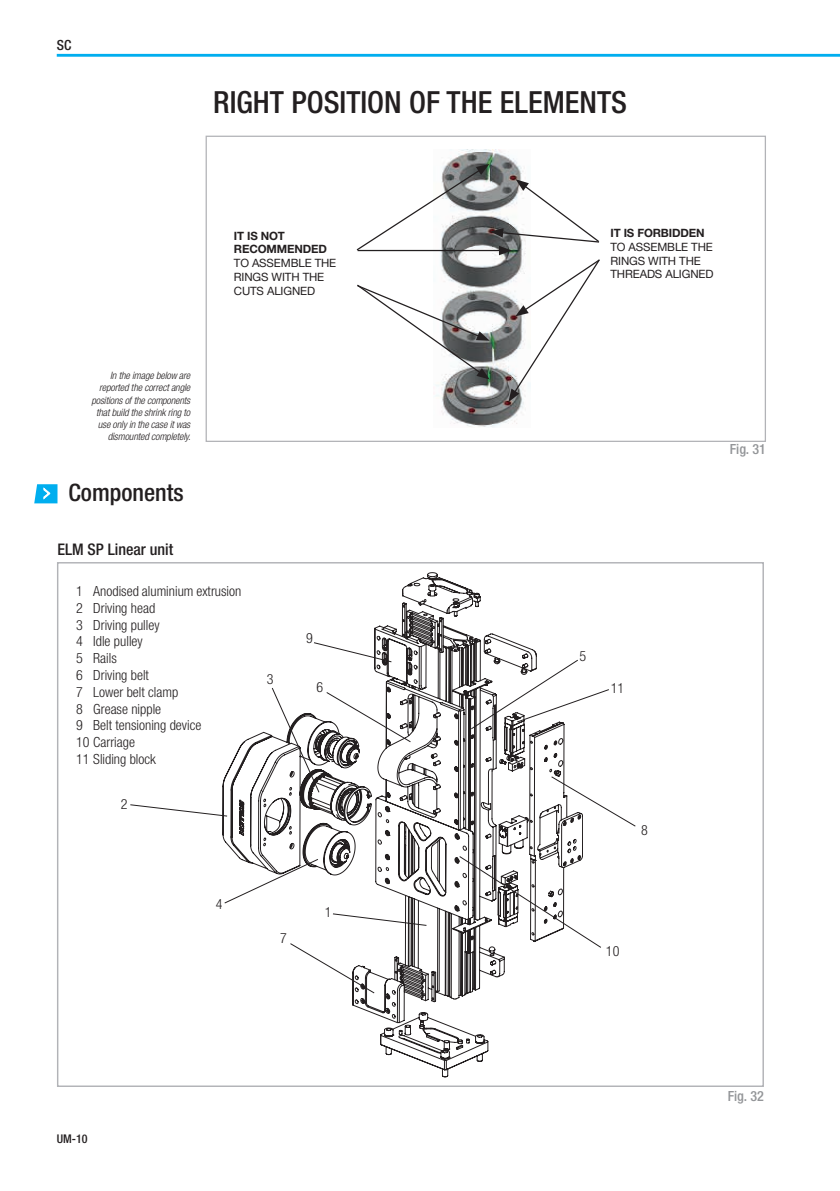
<style>
.page{position:relative;width:840px;height:1191px;background:#fff}
.page>*{position:absolute;margin:0;border:0;box-sizing:border-box;transform-origin:0 0}
.t1{font:500 condensed 30.6px "Helvetica Neue LT Std";color:#231f20}
.t2{font:500 condensed 24px "Helvetica Neue LT Std";color:#231f20}
.t3{font:500 condensed 16px "Helvetica Neue LT Std";color:#231f20}
.t4{font:300 condensed 14px/16.8px "Helvetica Neue LT Std";color:#231f20}
.t5{font:500 condensed 14px "Helvetica Neue LT Std";color:#939598}
.t6{font:500 condensed 14px "Helvetica Neue LT Std";color:#231f20}
.t7{font:500 condensed 12px "Helvetica Neue LT Std";color:#231f20}
.t8{font:11.4px/13.8px "Helvetica Neue LT Std";letter-spacing:-.01em;color:#231f20}
.t9{font:700 11.4px/13.8px "Helvetica Neue LT Std";letter-spacing:-.01em;color:#231f20}
.t10{font:italic 300 condensed 10.2px/12.2px "Helvetica Neue LT Std";letter-spacing:-.01em;color:#231f20;text-align:right}
</style>
<div class="page">
<hr style="left:57px;top:54px;width:782px;height:3px;background:#00aeef">
<svg style="left:34px;top:484px;width:23px;height:19px"></svg>
<div style="left:205px;top:136px;width:560px;height:306px;border:1px solid #b2b3b7"></div>
<svg style="left:222px;top:572px;width:359px;height:505px"></svg>
<svg style="left:313px;top:642px;width:79px;height:20px"></svg>
<svg style="left:326px;top:692px;width:85px;height:50px"></svg>
<svg style="left:271px;top:687px;width:48px;height:106px"></svg>
<svg style="left:130px;top:804px;width:97px;height:12px"></svg>
<svg style="left:224px;top:858px;width:94px;height:45px"></svg>
<svg style="left:289px;top:943px;width:85px;height:50px"></svg>
<svg style="left:332px;top:913px;width:95px;height:13px"></svg>
<svg style="left:458px;top:856px;width:143px;height:92px"></svg>
<svg style="left:550px;top:776px;width:85px;height:51px"></svg>
<svg style="left:470px;top:659px;width:139px;height:70px"></svg>
<img style="left:441px;top:150px;width:83px;height:278px">
<svg style="left:356px;top:164px;width:244px;height:238px"></svg>
<p class="t6" style="left:57px;top:36px;width:16px">SC</p>
<h1 class="t1" style="left:213px;top:83px;width:415px">RIGHT POSITION OF THE ELEMENTS</h1>
<p class="t10" style="left:91px;top:370px;width:101px">In the image below are reported the correct angle positions of the components that build the shrink ring to use only in the case it was dismounted completely.</p>
<h2 class="t2" style="left:68px;top:478px;width:117px">Components</h2>
<p class="t9" style="left:234px;top:228px;width:95px">IT IS NOT<br>RECOMMENDED</p>
<p class="t8" style="left:234px;top:256px;width:104px">TO ASSEMBLE THE<br>RINGS WITH THE<br>CUTS ALIGNED</p>
<p class="t3" style="left:57px;top:539px;width:117px">ELM SP Linear unit</p>
<p class="t4" style="left:76px;top:582px;width:166px">1 Anodised aluminium extrusion<br>2 Driving head<br>3 Driving pulley<br>4 Idle pulley<br>5 Rails<br>6 Driving belt<br>7 Lower belt clamp<br>8 Grease nipple<br>9 Belt tensioning device<br>10 Carriage<br>11 Sliding block</p>
<p class="t4" style="left:121px;top:795px;width:8px">2</p>
<p class="t4" style="left:267px;top:670px;width:8px">3</p>
<p class="t4" style="left:306px;top:630px;width:8px">9</p>
<p class="t4" style="left:316px;top:678px;width:8px">6</p>
<p class="t4" style="left:216px;top:896px;width:8px">4</p>
<p class="t4" style="left:280px;top:929px;width:8px">7</p>
<p class="t4" style="left:325px;top:903px;width:8px">1</p>
<p class="t9" style="left:610px;top:226px;width:96px">IT IS FORBIDDEN</p>
<p class="t8" style="left:610px;top:240px;width:104px">TO ASSEMBLE THE<br>RINGS WITH THE<br>THREADS ALIGNED</p>
<p class="t5" style="left:729px;top:440px;width:38px">Fig. 31</p>
<p class="t4" style="left:579px;top:647px;width:8px">5</p>
<p class="t4" style="left:610px;top:679px;width:15px">11</p>
<p class="t4" style="left:640px;top:821px;width:8px">8</p>
<p class="t4" style="left:605px;top:942px;width:15px">10</p>
<p class="t7" style="left:57px;top:1131px;width:32px">UM-10</p>
<p class="t5" style="left:727px;top:1087px;width:38px">Fig. 32</p>
</div>
